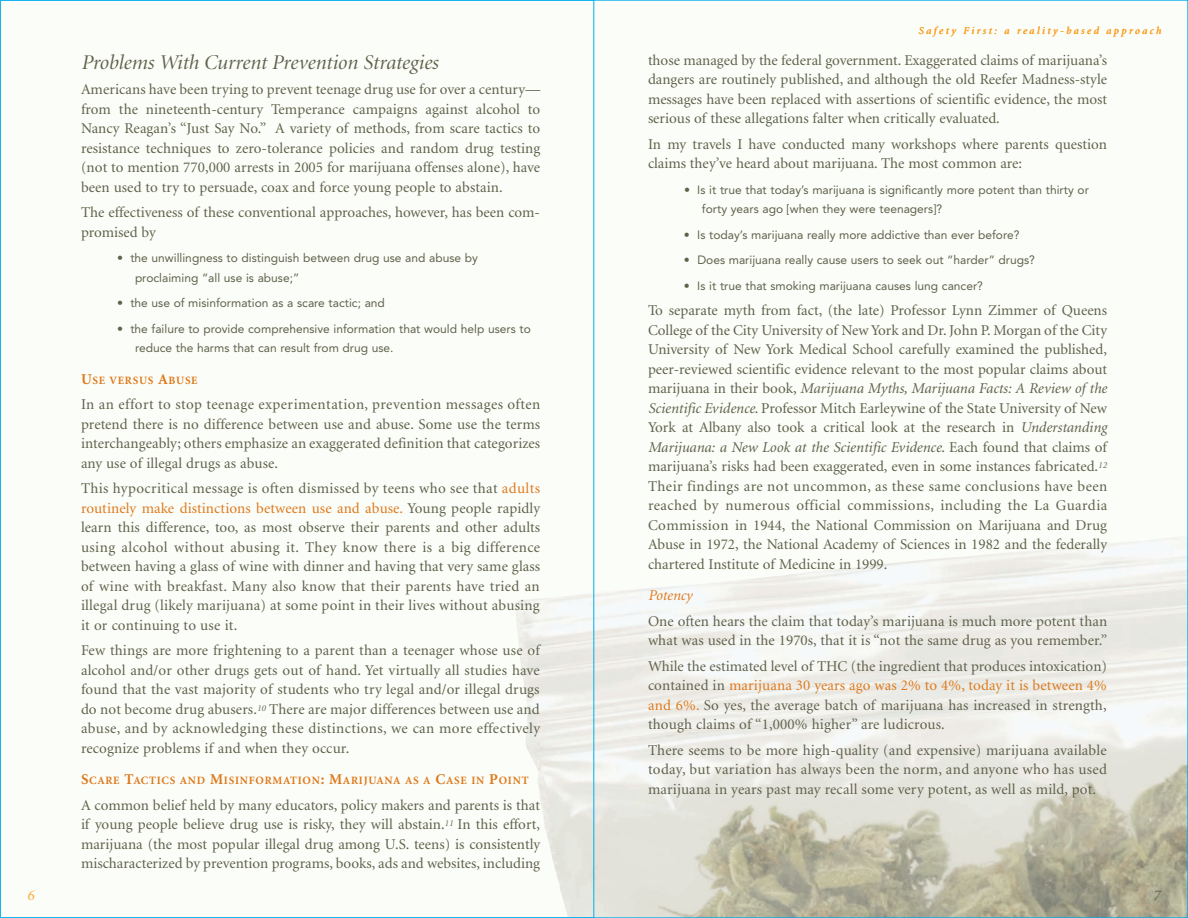
<style>
.page{position:relative;width:1188px;height:918px;background:#fbfdf8}
.page>*{position:absolute;margin:0;border:0;box-sizing:border-box;transform-origin:0 0}
.t1{font:italic 21px "Minion Display";color:#60614b}
.t2{font:15px/19.5px "Minion";letter-spacing:.005em;color:#60614b;text-align:justify}
.t3{font:italic 15px "Minion";color:#de791b}
.t4{font:italic 15px "Minion";color:#faa633}
.t5{font:italic 15px "Minion";color:#60614b}
.t6{font:12px/19.5px "Avenir";color:#60614b}
.t7{font:700 11.25px "Minion";letter-spacing:.065em;color:#de791b}
.t8{font:italic 10.5px "Minion";letter-spacing:.235em;color:#faa633}
.s1{font-size:15px}
.s2{color:#de791b}
.s3{font-style:italic}
</style>
<div class="page">
<img style="left:515px;top:520px;width:671px;height:396px">
<h1 class="t1" style="left:81px;top:54px;width:359px">Problems With Current Prevention Strategies</h1>
<p class="t2" style="left:81px;top:81px;width:461px">Americans have been trying to prevent teenage drug use for over a century— from the nineteenth-century Temperance campaigns against alcohol to Nancy Reagan’s “Just Say No.” A variety of methods, from scare tactics to resistance techniques to zero-tolerance policies and random drug testing (not to mention 770,000 arrests in 2005 for marijuana offenses alone), have been used to try to persuade, coax and force young people to abstain.</p>
<p class="t2" style="left:81px;top:204px;width:461px">The effectiveness of these conventional approaches, however, has been com&shy;promised by</p>
<p class="t6" style="left:135px;top:249px;width:344px;text-indent:-18px">• the unwillingness to distinguish between drug use and abuse by proclaiming “all use is abuse;”</p>
<p class="t6" style="left:117px;top:294px;width:269px">• the use of misinformation as a scare tactic; and</p>
<p class="t6" style="left:135px;top:320px;width:397px;text-indent:-18px">• the failure to provide comprehensive information that would help users to reduce the harms that can result from drug use.</p>
<p class="t7" style="left:81px;top:376px;width:118px"><span class="s1">U</span>SE VERSUS <span class="s1">A</span>BUSE</p>
<p class="t2" style="left:81px;top:396px;width:461px">In an effort to stop teenage experimentation, prevention messages often pretend there is no difference between use and abuse. Some use the terms interchangeably; others emphasize an exaggerated definition that categorizes any use of illegal drugs as abuse.</p>
<p class="t2" style="left:81px;top:480px;width:461px">This hypocritical message is often dismissed by teens who see that <span class="s2">adults routinely make distinctions between use and abuse.</span> Young people rapidly learn this difference, too, as most observe their parents and other adults using alcohol without abusing it. They know there is a big difference between having a glass of wine with dinner and having that very same glass of wine with breakfast. Many also know that their parents have tried an illegal drug (likely marijuana) at some point in their lives without abusing it or continuing to use it.</p>
<p class="t2" style="left:81px;top:642px;width:461px">Few things are more frightening to a parent than a teenager whose use of alcohol and/or other drugs gets out of hand. Yet virtually all studies have found that the vast majority of students who try legal and/or illegal drugs do not become drug abusers.<sup>10</sup> There are major differences between use and abuse, and by acknowledging these distinctions, we can more effectively recognize problems if and when they occur.</p>
<p class="t7" style="left:81px;top:776px;width:449px"><span class="s1">S</span>CARE <span class="s1">T</span>ACTICS AND <span class="s1">M</span>ISINFORMATION<span class="s1">: M</span>ARIJUANA AS A <span class="s1">C</span>ASE IN <span class="s1">P</span>OINT</p>
<p class="t2" style="left:81px;top:797px;width:461px">A common belief held by many educators, policy makers and parents is that if young people believe drug use is risky, they will abstain.<sup>11</sup> In this effort, marijuana (the most popular illegal drug among U.S. teens) is consistently mischaracterized by prevention programs, books, ads and websites, including</p>
<p class="t8" style="left:919px;top:27px;width:244px">Safety First: a reality-based approach</p>
<p class="t2" style="left:648px;top:51px;width:461px">those managed by the federal government. Exaggerated claims of marijuana’s dangers are routinely published, and although the old Reefer Madness-style messages have been replaced with assertions of scientific evidence, the most serious of these allegations falter when critically evaluated.</p>
<p class="t2" style="left:648px;top:135px;width:461px">In my travels I have conducted many workshops where parents question claims they’ve heard about marijuana. The most common are:</p>
<p class="t6" style="left:702px;top:181px;width:388px;text-indent:-18px">• Is it true that today’s marijuana is significantly more potent than thirty or forty years ago [when they were teenagers]?</p>
<p class="t6" style="left:684px;top:226px;width:337px">• Is today’s marijuana really more addictive than ever before?</p>
<p class="t6" style="left:684px;top:251px;width:353px">• Does marijuana really cause users to seek out “harder” drugs?</p>
<p class="t6" style="left:684px;top:277px;width:301px">• Is it true that smoking marijuana causes lung cancer?</p>
<p class="t2" style="left:648px;top:302px;width:461px">To separate myth from fact, (the late) Professor Lynn Zimmer of Queens College of the City University of New York and Dr. John P. Morgan of the City University of New York Medical School carefully examined the published, peer-reviewed scientific evidence relevant to the most popular claims about marijuana in their book, <span class="s3">Marijuana Myths, Marijuana Facts: A Review of the Scientific Evidence</span>. Professor Mitch Earleywine of the State University of New York at Albany also took a critical look at the research in <span class="s3">Understanding Marijuana: a New Look at the Scientific Evidence</span>. Each found that claims of marijuana’s risks had been exaggerated, even in some instances fabricated.<sup>12<br></sup>Their findings are not uncommon, as these same conclusions have been reached by numerous official commissions, including the La Guardia Commission in 1944, the National Commission on Marijuana and Drug Abuse in 1972, the National Academy of Sciences in 1982 and the federally chartered Institute of Medicine in 1999.</p>
<p class="t3" style="left:648px;top:589px;width:46px">Potency</p>
<p class="t2" style="left:648px;top:612px;width:461px">One often hears the claim that today’s marijuana is much more potent than what was used in the 1970s, that it is “not the same drug as you remember.”</p>
<p class="t2" style="left:648px;top:657px;width:461px">While the estimated level of THC (the ingredient that produces intoxication) contained in <span class="s2">marijuana 30 years ago was 2% to 4%, today it is between 4% and 6%.</span> So yes, the average batch of marijuana has increased in strength, though claims of “1,000% higher” are ludicrous.</p>
<p class="t2" style="left:648px;top:741px;width:461px">There seems to be more high-quality (and expensive) marijuana available today, but variation has always been the norm, and anyone who has used marijuana in years past may recall some very potent, as well as mild, pot.</p>
<p class="t4" style="left:27px;top:889px;width:9px">6</p>
<p class="t5" style="left:1153px;top:889px;width:9px">7</p>
</div>
